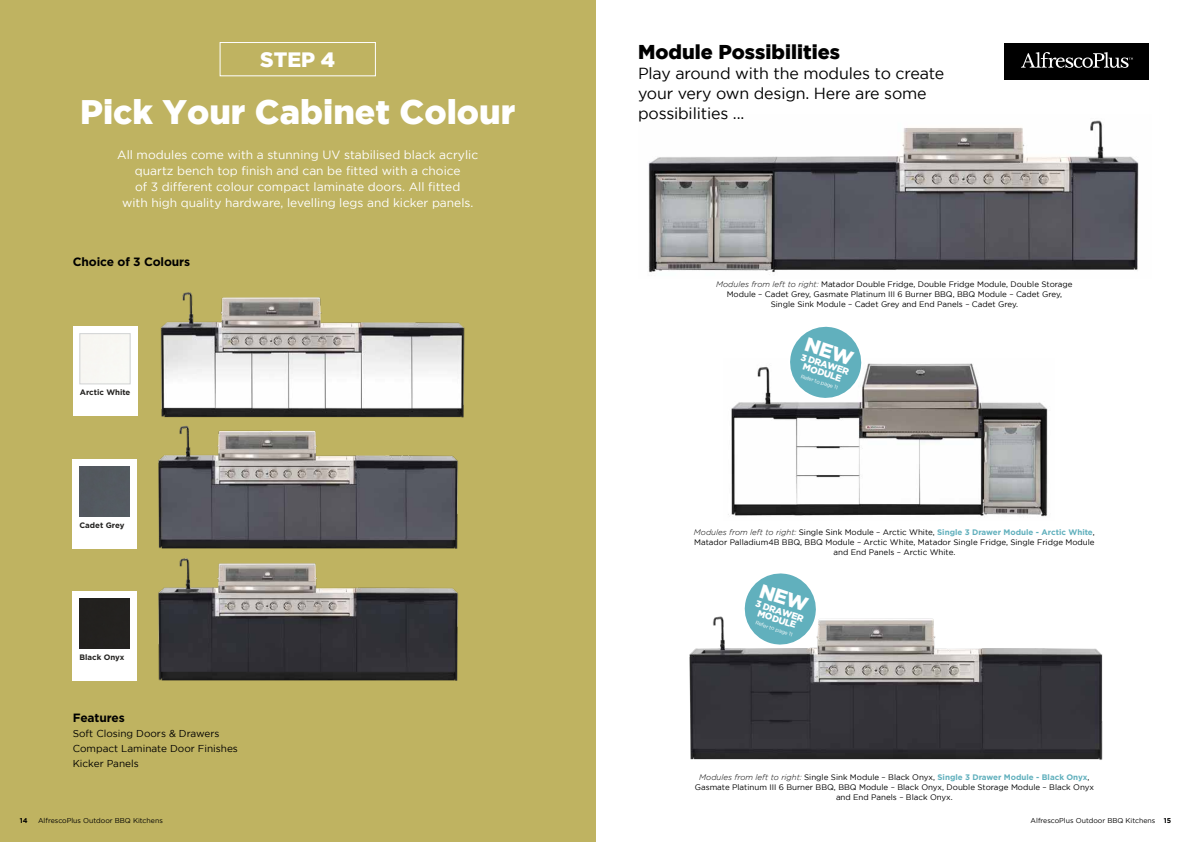
<style>
.page{position:relative;width:1191px;height:842px;background:#fff}
.page>*{position:absolute;margin:0;border:0;box-sizing:border-box;transform-origin:0 0}
.t1{font:900 34px "Gotham";color:#fff}
.t2{font:900 20.7px "Gotham";color:#fff}
.t3{font:900 20px "Gotham";color:#000}
.t4{font:16px/20px "Gotham";letter-spacing:-.01em;color:#000}
.t5{font:12px/16px "Gotham";color:#fff;text-align:center}
.t6{font:700 12px "Gotham";letter-spacing:-.01em;color:#000}
.t7{font:10px/14.8px "Gotham";color:#000}
.t8{font:900 9.2px "Gotham";color:#fff}
.t9{font:8px/10px "Gotham";color:#000;text-align:center}
.t10{font:700 7.9px "Gotham";color:#232220}
.t11{font:7px "Gotham";color:#000}
.t12{font:700 7px "Gotham";color:#000}
.t13{font:5.2px "Gotham";color:#fff}
.s1{font-weight:300;font-style:italic}
.s2{font-weight:700;color:#61b0bd}
.s3{font-weight:700}
</style>
<div class="page">
<div style="left:0;top:0;width:595px;height:842px;background:#bfb361"></div>
<img style="left:689px;top:616px;width:414px;height:144px">
<img style="left:728px;top:363px;width:320px;height:154px">
<img style="left:126px;top:412px;width:332px;height:137px">
<div style="left:220px;top:42px;width:156px;height:34px;border:1px solid #fff"></div>
<img style="left:141px;top:548px;width:317px;height:133px">
<div style="left:73px;top:591px;width:64px;height:89px;background:#fff"></div>
<div style="left:79px;top:599px;width:51px;height:50px;background:#23211f"></div>
<div style="left:73px;top:459px;width:64px;height:89px;background:#fff"></div>
<div style="left:79px;top:467px;width:51px;height:50px;background:#535960"></div>
<img style="left:145px;top:292px;width:320px;height:129px">
<svg style="left:73px;top:326px;width:64px;height:89px;background:#fbfbf9"></svg>
<div style="left:80px;top:333px;width:50px;height:51px;border:1px solid #d1d3d4"></div>
<img style="left:648px;top:120px;width:491px;height:153px">
<div style="left:1003px;top:43px;width:145px;height:37px;background:#000"></div>
<svg style="left:1021px;top:52px;width:112px;height:16px"></svg>
<svg style="left:781px;top:326px;width:88px;height:77px"></svg>
<svg style="left:736px;top:573px;width:88px;height:77px"></svg>
<h2 class="t2" style="left:260px;top:47px;width:77px">STEP 4</h2>
<h1 class="t1" style="left:80px;top:92px;width:437px">Pick Your Cabinet Colour</h1>
<h3 class="t5" style="left:117px;top:147px;width:362px">All modules come with a stunning UV stabilised black acrylic quartz bench top finish and can be fitted with a choice<br>of 3 different colour compact laminate doors. All fitted<br>with high quality hardware, levelling legs and kicker panels.</h3>
<h3 class="t6" style="left:73px;top:255px;width:119px">Choice of 3 Colours</h3>
<p class="t10" style="left:80px;top:388px;width:52px">Arctic White</p>
<p class="t10" style="left:79px;top:521px;width:46px">Cadet Grey</p>
<p class="t10" style="left:79px;top:653px;width:47px">Black Onyx</p>
<h3 class="t6" style="left:73px;top:711px;width:53px">Features</h3>
<p class="t7" style="left:73px;top:726px;width:167px">Soft Closing Doors &amp; Drawers<br>Compact Laminate Door Finishes<br>Kicker Panels</p>
<h3 class="t3" style="left:638px;top:40px;width:203px">Module Possibilities</h3>
<h3 class="t4" style="left:638px;top:63px;width:308px">Play around with the modules to create your very own design. Here are some possibilities ...</h3>
<p class="t9" style="left:716px;top:279px;width:358px"><span class="s1">Modules from left to right:</span> Matador Double Fridge, Double Fridge Module, Double Storage<br>Module – Cadet Grey, Gasmate Platinum III 6 Burner BBQ, BBQ Module – Cadet Grey,<br>Single Sink Module – Cadet Grey and End Panels – Cadet Grey.</p>
<p class="t8" style="left:802px;top:352px;width:52px;rotate:18deg">3 DRAWER</p>
<p class="t8" style="left:805px;top:361px;width:42px;rotate:18deg">MODULE</p>
<p class="t13" style="left:802px;top:373px;width:40px;rotate:18deg">Refer to page 11</p>
<p class="t9" style="left:694px;top:527px;width:402px"><span class="s1">Modules from left to right:</span> Single Sink Module – Arctic White, <span class="s2">Single 3 Drawer Module - Arctic White</span>,<br>Matador Palladium4B BBQ, BBQ Module – Arctic White, Matador Single Fridge, Single Fridge Module and End Panels – Arctic White.</p>
<p class="t8" style="left:757px;top:598px;width:52px;rotate:18deg">3 DRAWER</p>
<p class="t8" style="left:759px;top:608px;width:42px;rotate:18deg">MODULE</p>
<p class="t13" style="left:756px;top:620px;width:40px;rotate:18deg">Refer to page 11</p>
<p class="t9" style="left:694px;top:772px;width:401px"><span class="s1">Modules from left to right:</span> Single Sink Module – Black Onyx, <span class="s2">Single 3 Drawer Module - Black Onyx</span>,<br>Gasmate Platinum III 6 Burner BBQ, BBQ Module – Black Onyx, Double Storage Module – Black Onyx and End Panels – Black Onyx.</p>
<p class="t12" style="left:20px;top:817px;width:9px">14</p>
<p class="t11" style="left:38px;top:817px;width:126px">AlfrescoPlus Outdoor BBQ Kitchens</p>
<p class="t11" style="left:1030px;top:817px;width:142px">AlfrescoPlus Outdoor BBQ Kitchens <span class="s3">15</span></p>
</div>
